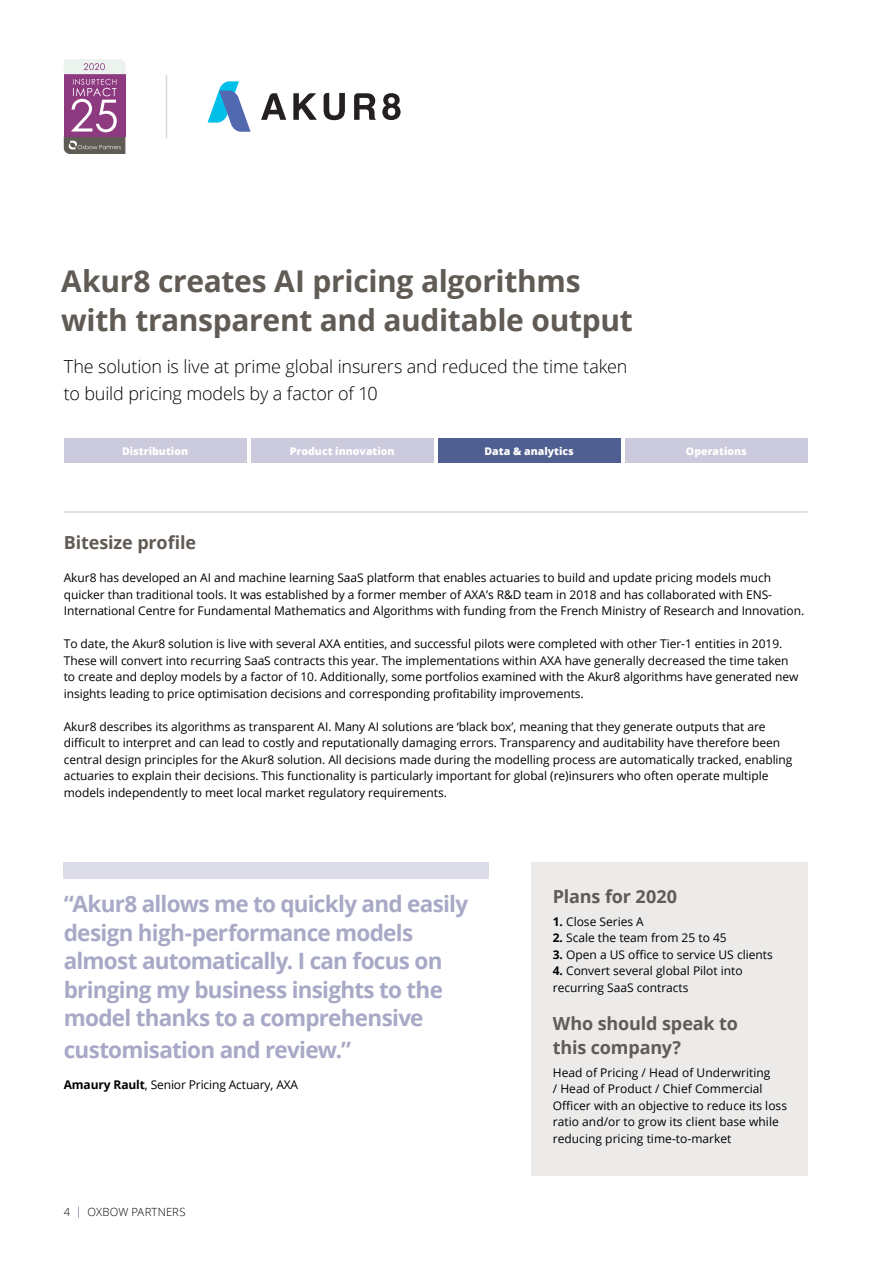
<style>
.page{position:relative;width:893px;height:1263px;background:#fff}
.page>*{position:absolute;margin:0;border:0;box-sizing:border-box;transform-origin:0 0}
._1__Headers{font:700 30px/39px "Open Sans";letter-spacing:-.01em;color:#615b55}
._5__Callout{font:700 22.5px/28.5px "Open Sans";letter-spacing:-.035em;color:#a8a9c6}
._2__Strap{font:300 18px/27px "Open Sans";letter-spacing:-.01em;color:#000}
._4__Body_copy{font:700 18px "Open Sans";letter-spacing:-.01em;color:#615b55}
._3__Sub_heads{font:700 18px "Open Sans";letter-spacing:-.005em;color:#615b55}
._4__Body_copy-2{font:12px/16.5px "Open Sans";letter-spacing:-.005em;color:#000}
.t1{font:300 11.25px "Open Sans";letter-spacing:.02em;color:#000}
.t2{font:800 10.5px "Open Sans";color:#fff}
.s1{font-weight:700}
.s2{color:#283583}
</style>
<div class="page">
<svg style="left:64px;top:59px;width:61px;height:95px;background:#a17298"></svg>
<hr style="left:166px;top:75px;width:1px;height:63px;background:#dad7d6">
<svg style="left:261px;top:93px;width:25px;height:27px"></svg>
<svg style="left:293px;top:93px;width:24px;height:27px"></svg>
<svg style="left:323px;top:93px;width:22px;height:27px"></svg>
<svg style="left:354px;top:93px;width:22px;height:27px"></svg>
<svg style="left:382px;top:93px;width:19px;height:27px"></svg>
<svg style="left:208px;top:81px;width:43px;height:51px"></svg>
<div style="left:531px;top:862px;width:277px;height:314px;background:#ecebea"></div>
<div style="left:64px;top:862px;width:425px;height:17px;background:#dcdce9"></div>
<hr style="left:63px;top:511px;width:744px;height:2px;background:#dad7d6">
<div style="left:64px;top:438px;width:183px;height:25px;background:#cbcbdd"></div>
<div style="left:251px;top:438px;width:183px;height:25px;background:#cbcbdd"></div>
<div style="left:438px;top:438px;width:183px;height:25px;background:#4f5f91"></div>
<div style="left:625px;top:438px;width:183px;height:25px;background:#cbcbdd"></div>
<p class="_1__Headers" style="left:61px;top:261px;width:573px">Akur8 creates AI pricing algorithms with transparent and auditable output</p>
<p class="_2__Strap" style="left:64px;top:353px;width:565px">The solution is live at prime global insurers and reduced the time taken to build pricing models by a factor of 10</p>
<p class="t2" style="left:122px;top:443px;width:67px">Distribution</p>
<p class="t2" style="left:290px;top:443px;width:106px">Product innovation</p>
<p class="t2" style="left:485px;top:443px;width:91px">Data &amp; analytics</p>
<p class="t2" style="left:686px;top:443px;width:62px">Operations</p>
<p class="_3__Sub_heads" style="left:64px;top:530px;width:134px">Bitesize profile</p>
<p class="_4__Body_copy-2" style="left:64px;top:569px;width:742px">Akur8 has developed an AI and machine learning SaaS platform that enables actuaries to build and update pricing models much quicker than traditional tools. It was established by a former member of AXA’s R&amp;D team in 2018 and has collaborated with ENS-<br>International Centre for Fundamental Mathematics and Algorithms with funding from the French Ministry of Research and Innovation.</p>
<p class="_4__Body_copy-2" style="left:64px;top:635px;width:736px">To date, the Akur8 solution is live with several AXA entities, and successful pilots were completed with other Tier-1 entities in 2019.<br>These will convert into recurring SaaS contracts this year. The implementations within AXA have generally decreased the time taken to create and deploy models by a factor of 10. Additionally, some portfolios examined with the Akur8 algorithms have generated new insights leading to price optimisation decisions and corresponding profitability improvements.</p>
<p class="_4__Body_copy-2" style="left:64px;top:718px;width:730px">Akur8 describes its algorithms as transparent AI. Many AI solutions are ‘black box’, meaning that they generate outputs that are difficult to interpret and can lead to costly and reputationally damaging errors. Transparency and auditability have therefore been central design principles for the Akur8 solution. All decisions made during the modelling process are automatically tracked, enabling actuaries to explain their decisions. This functionality is particularly important for global (re)insurers who often operate multiple models independently to meet local market regulatory requirements.</p>
<p class="_5__Callout" style="left:64px;top:889px;width:406px">“Akur8 allows me to quickly and easily design high-performance models almost automatically. I can focus on bringing my business insights to the model thanks to a comprehensive</p>
<p class="_5__Callout" style="left:64px;top:1034px;width:289px">customisation and review.”</p>
<p class="_4__Body_copy-2" style="left:64px;top:1076px;width:236px"><span class="s1">Amaury Rault</span>, Senior Pricing Actuary, AXA</p>
<p class="t1" style="left:64px;top:1204px;width:123px">4 <span class="s2">|</span> OXBOW PARTNERS</p>
<p class="_4__Body_copy" style="left:553px;top:884px;width:126px">Plans for 2020</p>
<p class="_4__Body_copy-2" style="left:553px;top:913px;width:93px"><span class="s1">1.</span> Close Series A</p>
<p class="_4__Body_copy-2" style="left:553px;top:929px;width:175px"><span class="s1">2.</span> Scale the team from 25 to 45</p>
<p class="_4__Body_copy-2" style="left:553px;top:946px;width:221px"><span class="s1">3.</span> Open a US office to service US clients</p>
<p class="_4__Body_copy-2" style="left:553px;top:962px;width:191px"><span class="s1">4.</span> Convert several global Pilot into recurring SaaS contracts</p>
<p class="_4__Body_copy" style="left:553px;top:1011px;width:187px">Who should speak to</p>
<p class="_4__Body_copy" style="left:553px;top:1035px;width:130px">this company?</p>
<p class="_4__Body_copy-2" style="left:553px;top:1064px;width:236px">Head of Pricing / Head of Underwriting<br>/ Head of Product / Chief Commercial Officer with an objective to reduce its loss ratio and/or to grow its client base while reducing pricing time-to-market</p>
</div>
